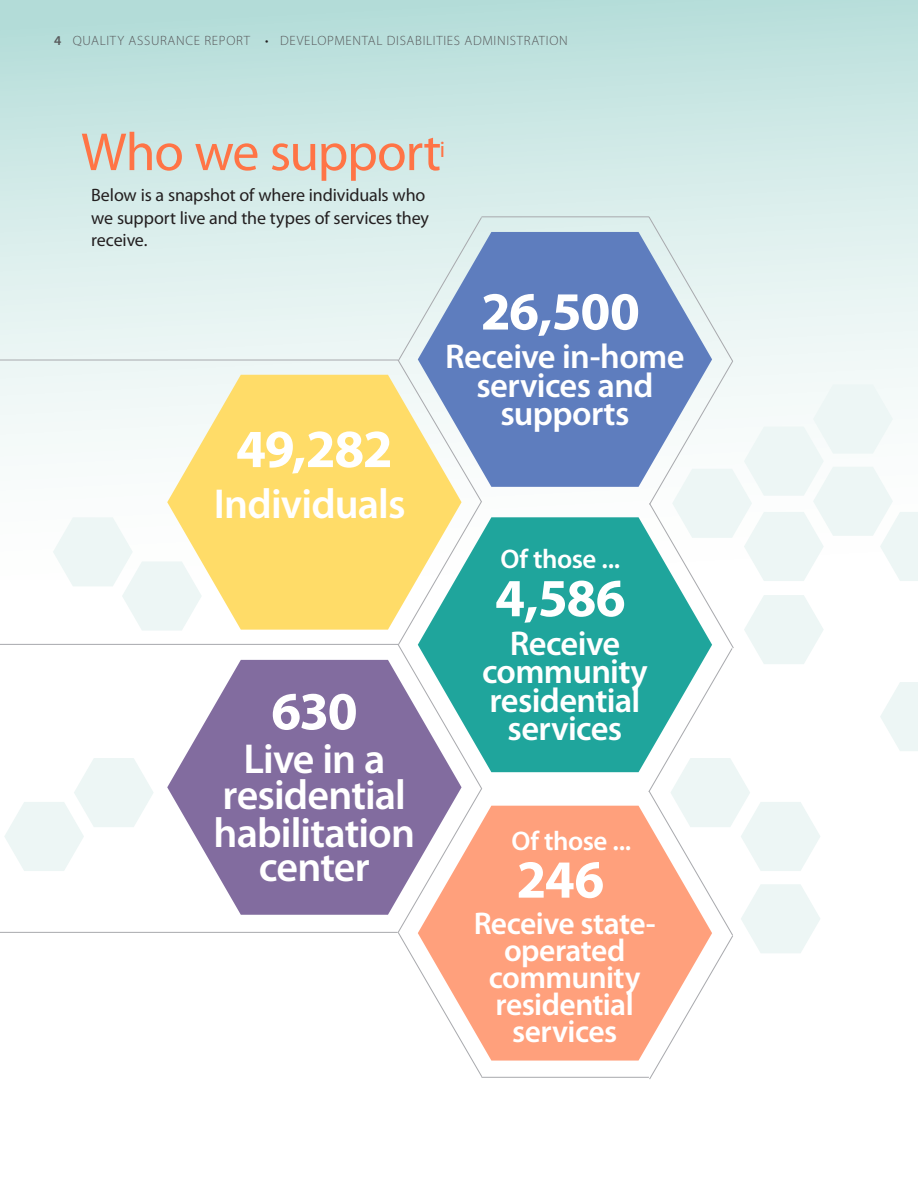
<style>
.page{position:relative;width:918px;height:1188px;background:#fff}
.page>*{position:absolute;margin:0;border:0;box-sizing:border-box;transform-origin:0 0}
.t1{font:700 54px "Myriad Pro";letter-spacing:-.025em;color:#fff}
.t2{font:54px "Myriad Pro";letter-spacing:-.025em;color:#ff7446}
.t3{font:600 42px/36px "Myriad Pro";letter-spacing:-.02em;color:#fff;text-align:center}
.t4{font:600 34.5px/28.5px "Myriad Pro";letter-spacing:-.02em;color:#fff;text-align:center}
.t5{font:600 31.5px/27px "Myriad Pro";letter-spacing:-.02em;color:#fff;text-align:center}
.t6{font:600 27px "Myriad Pro";letter-spacing:-.015em;color:#fff}
.t7{font:22.8px "Myriad Pro";color:#ff7446}
.t8{font:18px/22.5px "Myriad Pro";letter-spacing:-.01em;color:#231f20}
.t9{font:300 13.5px "Myriad Pro";letter-spacing:.05em;color:#57585a}
.s1{font-weight:600}
.s2{color:#231f20}
</style>
<div class="page">
<div style="left:0;top:0;width:918px;height:580px;background:linear-gradient(to bottom,#bae0dc,#fff)"></div>
<svg style="left:167px;top:375px;width:230px;height:255px;background:#fddf78"></svg>
<div style="left:483px;top:232px;width:165px;height:255px;background:#5e7dbe"></div>
<div style="left:483px;top:517px;width:165px;height:255px;background:#1fa59c"></div>
<div style="left:483px;top:806px;width:165px;height:255px;background:#ffa07c"></div>
<svg style="left:167px;top:660px;width:230px;height:255px;fill:#826c9f"></svg>
<hr style="left:0;top:644px;width:398px;height:1px;background:#a8a9ad">
<hr style="left:0;top:932px;width:398px;height:1px;background:#a8a9ad">
<hr style="left:0;top:360px;width:398px;height:1px;background:#a8a9ad">
<hr style="left:482px;top:216px;width:167px;height:1px;background:#a8a9ad">
<hr style="left:482px;top:1077px;width:167px;height:1px;background:#a8a9ad">
<svg style="left:397px;top:216px;width:86px;height:862px"></svg>
<svg style="left:53px;top:517px;width:149px;height:114px"></svg>
<svg style="left:4px;top:758px;width:149px;height:113px"></svg>
<svg style="left:648px;top:136px;width:270px;height:943px"></svg>
<p class="t9" style="left:54px;top:33px;width:515px"><span class="s1">4</span> QUALITY ASSURANCE REPORT <span class="s2">•</span> DEVELOPMENTAL DISABILITIES ADMINISTRATION</p>
<h1 class="t2" style="left:81px;top:123px;width:362px">Who we support</h1>
<p class="t7" style="left:440px;top:137px;width:7px">i</p>
<p class="t8" style="left:91px;top:185px;width:339px">Below is a snapshot of where individuals who we support live and the types of services they receive.</p>
<h1 class="t1" style="left:236px;top:419px;width:158px">49,282</h1>
<h2 class="t3" style="left:214px;top:487px;width:193px">Individuals</h2>
<h1 class="t1" style="left:271px;top:681px;width:88px">630</h1>
<h2 class="t3" style="left:214px;top:742px;width:203px">Live in a residential habilitation center</h2>
<h1 class="t1" style="left:481px;top:281px;width:161px">26,500</h1>
<h3 class="t4" style="left:445px;top:343px;width:241px">Receive in-home services and supports</h3>
<h3 class="t6" style="left:500px;top:544px;width:121px">Of those ...</h3>
<h1 class="t1" style="left:495px;top:568px;width:132px">4,586</h1>
<h3 class="t4" style="left:482px;top:630px;width:167px">Receive community residential services</h3>
<h3 class="t6" style="left:512px;top:826px;width:121px">Of those ...</h3>
<h1 class="t1" style="left:516px;top:849px;width:89px">246</h1>
<h3 class="t5" style="left:474px;top:911px;width:184px">Receive state&shy;operated community residential services</h3>
</div>
